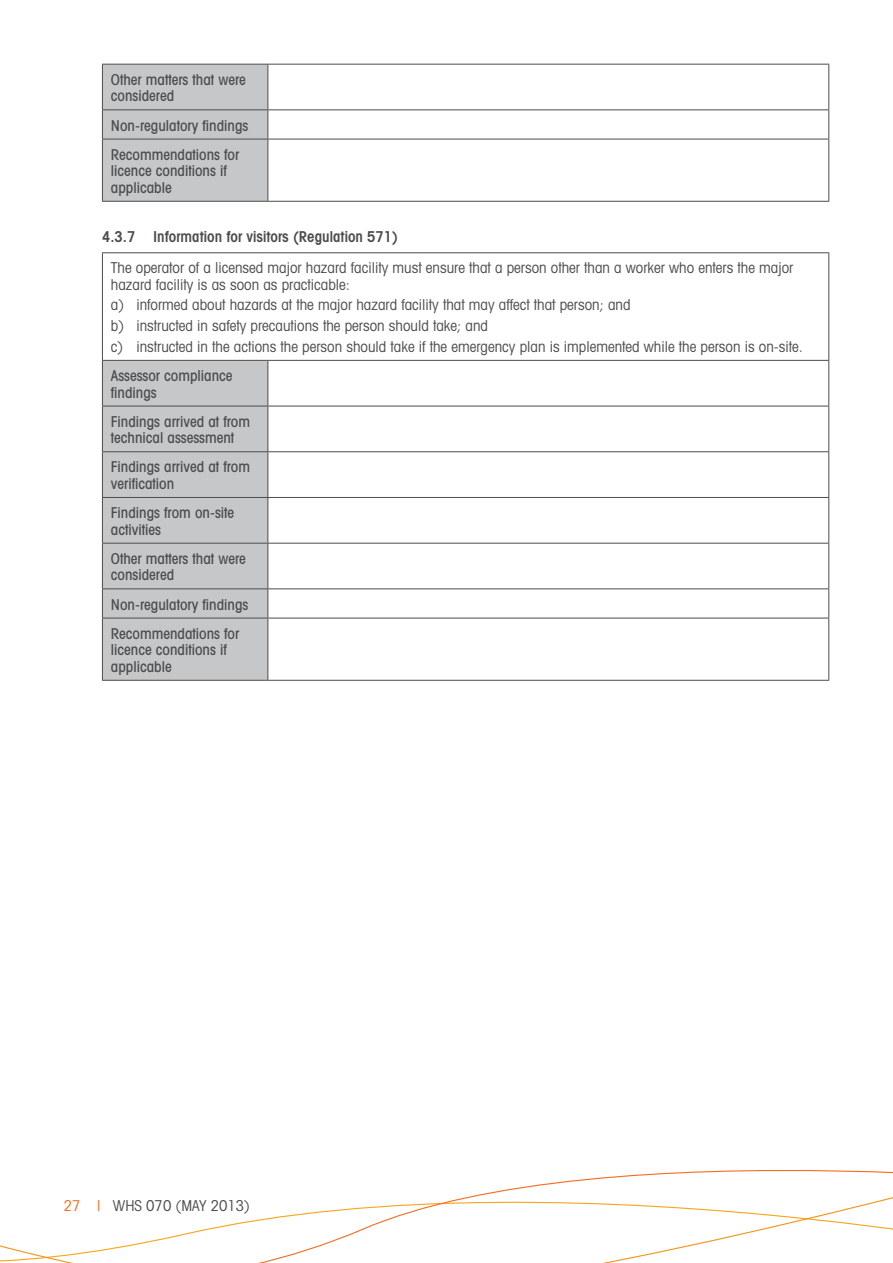
<style>
.page{position:relative;width:893px;height:1263px;background:#fff}
.page>*{position:absolute;margin:0;border:0;box-sizing:border-box;transform-origin:0 0}
.table_text{font:500 condensed 15px/16.5px "Avant Garde";color:#4b4c4d}
.table_text_bullets_A{font:condensed 15px "Avant Garde";color:#4b4c4d}
.table_text-2{font:condensed 15px/16.5px "Avant Garde";color:#4b4c4d}
.Head_2_indent{font:600 condensed 15px "Avant Garde";color:#4b4c4d}
.s1{color:#f36e21}
</style>
<div class="page">
<svg style="left:0;top:1170px;width:893px;height:93px"></svg>
<svg style="left:268px;top:65px;width:560px;height:136px"></svg>
<hr style="left:268px;top:64px;width:561px;height:1px;background:#4b4c4d">
<hr style="left:268px;top:109px;width:561px;height:1px;background:#4b4c4d">
<hr style="left:828px;top:65px;width:1px;height:44px;background:#4b4c4d">
<div style="left:102px;top:64px;width:166px;height:137px;background:#c6c7c9"></div>
<svg style="left:828px;top:110px;width:1px;height:29px"></svg>
<hr style="left:102px;top:139px;width:166px;height:1px;background:#4b4c4d">
<hr style="left:102px;top:139px;width:1px;height:62px;background:#4b4c4d">
<hr style="left:268px;top:139px;width:561px;height:1px;background:#4b4c4d">
<hr style="left:828px;top:139px;width:1px;height:62px;background:#4b4c4d">
<hr style="left:102px;top:201px;width:166px;height:1px;background:#4b4c4d">
<hr style="left:268px;top:201px;width:561px;height:1px;background:#4b4c4d">
<svg style="left:103px;top:253px;width:725px;height:427px"></svg>
<div style="left:103px;top:361px;width:164px;height:319px;background:#c6c7c9"></div>
<hr style="left:267px;top:361px;width:1px;height:45px;background:#4b4c4d">
<hr style="left:102px;top:406px;width:166px;height:1px;background:#4b4c4d">
<hr style="left:268px;top:406px;width:561px;height:1px;background:#4b4c4d">
<hr style="left:267px;top:406px;width:1px;height:45px;background:#4b4c4d">
<hr style="left:102px;top:451px;width:166px;height:1px;background:#4b4c4d">
<hr style="left:268px;top:451px;width:561px;height:1px;background:#4b4c4d">
<hr style="left:267px;top:452px;width:1px;height:45px;background:#4b4c4d">
<hr style="left:102px;top:497px;width:166px;height:1px;background:#4b4c4d">
<hr style="left:268px;top:497px;width:561px;height:1px;background:#4b4c4d">
<hr style="left:267px;top:498px;width:1px;height:45px;background:#4b4c4d">
<hr style="left:102px;top:543px;width:166px;height:1px;background:#4b4c4d">
<hr style="left:268px;top:543px;width:561px;height:1px;background:#4b4c4d">
<hr style="left:267px;top:543px;width:1px;height:45px;background:#4b4c4d">
<hr style="left:102px;top:588px;width:166px;height:1px;background:#4b4c4d">
<hr style="left:268px;top:588px;width:561px;height:1px;background:#4b4c4d">
<svg style="left:267px;top:589px;width:1px;height:29px"></svg>
<hr style="left:267px;top:618px;width:1px;height:62px;background:#4b4c4d">
<hr style="left:102px;top:361px;width:1px;height:45px;background:#4b4c4d">
<hr style="left:828px;top:361px;width:1px;height:45px;background:#4b4c4d">
<hr style="left:102px;top:406px;width:1px;height:45px;background:#4b4c4d">
<hr style="left:828px;top:406px;width:1px;height:45px;background:#4b4c4d">
<hr style="left:102px;top:452px;width:1px;height:45px;background:#4b4c4d">
<hr style="left:828px;top:452px;width:1px;height:45px;background:#4b4c4d">
<hr style="left:102px;top:498px;width:1px;height:45px;background:#4b4c4d">
<hr style="left:828px;top:498px;width:1px;height:45px;background:#4b4c4d">
<hr style="left:102px;top:543px;width:1px;height:45px;background:#4b4c4d">
<hr style="left:828px;top:543px;width:1px;height:45px;background:#4b4c4d">
<svg style="left:102px;top:589px;width:1px;height:29px"></svg>
<svg style="left:828px;top:589px;width:1px;height:29px"></svg>
<hr style="left:102px;top:618px;width:166px;height:1px;background:#4b4c4d">
<hr style="left:102px;top:618px;width:1px;height:62px;background:#4b4c4d">
<hr style="left:268px;top:618px;width:561px;height:1px;background:#4b4c4d">
<hr style="left:828px;top:618px;width:1px;height:62px;background:#4b4c4d">
<hr style="left:102px;top:680px;width:166px;height:1px;background:#4b4c4d">
<hr style="left:268px;top:680px;width:561px;height:1px;background:#4b4c4d">
<hr style="left:102px;top:252px;width:166px;height:1px;background:#4b4c4d">
<hr style="left:102px;top:253px;width:1px;height:107px;background:#4b4c4d">
<hr style="left:268px;top:252px;width:561px;height:1px;background:#4b4c4d">
<hr style="left:828px;top:253px;width:1px;height:107px;background:#4b4c4d">
<hr style="left:102px;top:360px;width:166px;height:1px;background:#4b4c4d">
<hr style="left:268px;top:360px;width:561px;height:1px;background:#4b4c4d">
<p class="table_text" style="left:111px;top:71px;width:136px">Other matters that were considered</p>
<p class="table_text" style="left:111px;top:117px;width:139px">Non-regulatory findings</p>
<p class="table_text" style="left:111px;top:146px;width:130px">Recommendations for licence conditions if applicable</p>
<p class="Head_2_indent" style="left:102px;top:228px;width:298px">4.3.7 Information for visitors (Regulation 571)</p>
<p class="table_text-2" style="left:111px;top:259px;width:684px">The operator of a licensed major hazard facility must ensure that a person other than a worker who enters the major hazard facility is as soon as practicable:</p>
<p class="table_text_bullets_A" style="left:111px;top:296px;width:521px">a) informed about hazards at the major hazard facility that may affect that person; and</p>
<p class="table_text_bullets_A" style="left:111px;top:316px;width:379px">b) instructed in safety precautions the person should take; and</p>
<p class="table_text_bullets_A" style="left:111px;top:337px;width:693px">c) instructed in the actions the person should take if the emergency plan is implemented while the person is on-site.</p>
<p class="table_text" style="left:111px;top:367px;width:123px">Assessor compliance findings</p>
<p class="table_text" style="left:111px;top:413px;width:141px">Findings arrived at from technical assessment</p>
<p class="table_text" style="left:111px;top:458px;width:141px">Findings arrived at from verification</p>
<p class="table_text" style="left:111px;top:504px;width:125px">Findings from on-site activities</p>
<p class="table_text" style="left:111px;top:550px;width:136px">Other matters that were considered</p>
<p class="table_text" style="left:111px;top:596px;width:139px">Non-regulatory findings</p>
<p class="table_text" style="left:111px;top:625px;width:130px">Recommendations for licence conditions if applicable</p>
<p class="table_text-2" style="left:64px;top:1197px;width:188px"><span class="s1">27 |</span> WHS 070 (MAY 2013)</p>
</div>
